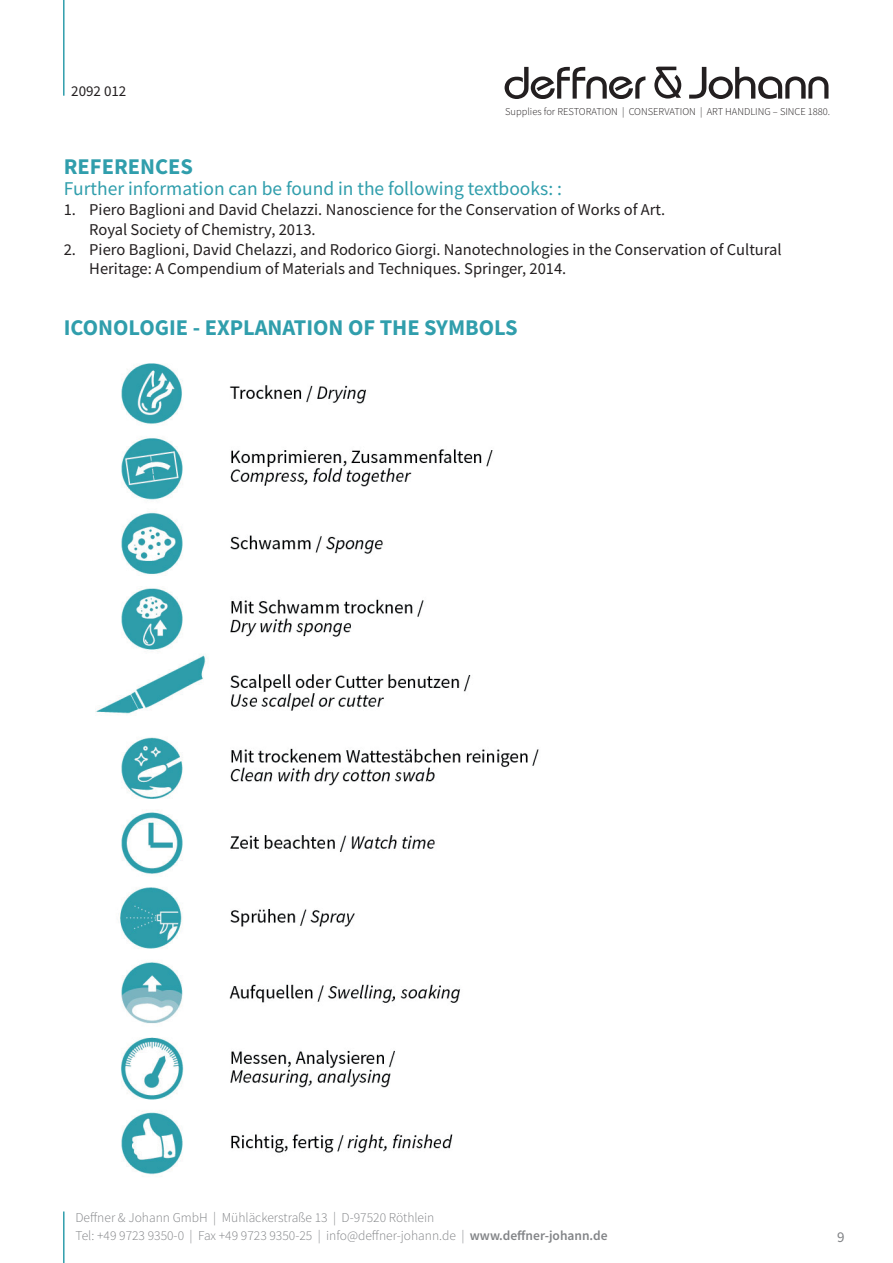
<style>
.page{position:relative;width:893px;height:1263px;background:#fff}
.page>*{position:absolute;margin:0;border:0;box-sizing:border-box;transform-origin:0 0}
.t1{font:700 22.5px "Source Sans Pro";color:#309eac}
.t2{font:19.5px "Source Sans Pro";color:#309eac}
.t3{font:16.5px/19.8px "Source Sans Pro";color:#231f20}
.t4{font:15px "Source Sans Pro";color:#231f20}
.t5{font:15px "Source Sans Pro";color:#808285}
.t6{font:300 13.5px/18px "Source Sans Pro";color:#828487}
.t7{font:300 10.5px "Source Sans Pro";color:#231f20}
.s1{font-weight:600}
</style>
<div class="page">
<svg style="left:505px;top:67px;width:140px;height:32px"></svg>
<svg style="left:654px;top:67px;width:27px;height:32px"></svg>
<svg style="left:689px;top:67px;width:139px;height:32px"></svg>
<hr style="left:63px;top:1211px;width:2px;height:52px;background:#309eac">
<hr style="left:63px;top:0;width:2px;height:96px;background:#309eac">
<img style="left:95px;top:363px;width:444px;height:812px">
<p class="t4" style="left:71px;top:82px;width:57px">2092 012</p>
<p class="t7" style="left:505px;top:105px;width:327px">Supplies for RESTORATION | CONSERVATION | ART HANDLING – SINCE 1880.</p>
<h1 class="t1" style="left:64px;top:151px;width:131px">REFERENCES</h1>
<p class="t2" style="left:64px;top:176px;width:500px">Further information can be found in the following textbooks: :</p>
<p class="t3" style="left:89px;top:200px;width:578px;text-indent:-25px">1. Piero Baglioni and David Chelazzi. Nanoscience for the Conservation of Works of Art.<br>Royal Society of Chemistry, 2013.</p>
<p class="t3" style="left:89px;top:239px;width:694px;text-indent:-25px">2. Piero Baglioni, David Chelazzi, and Rodorico Giorgi. Nanotechnologies in the Conservation of Cultural<br>Heritage: A Compendium of Materials and Techniques. Springer, 2014.</p>
<h1 class="t1" style="left:64px;top:312px;width:455px">ICONOLOGIE - EXPLANATION OF THE SYMBOLS</h1>
<p class="t6" style="left:75px;top:1208px;width:534px">Deffner &amp; Johann GmbH | Mühläckerstraße 13 | D-97520 Röthlein<br>Tel: +49 9723 9350-0 | Fax +49 9723 9350-25 | info@deffner-johann.de | <span class="s1">www.deffner-johann.de</span></p>
<p class="t5" style="left:837px;top:1227px;width:9px">9</p>
</div>
